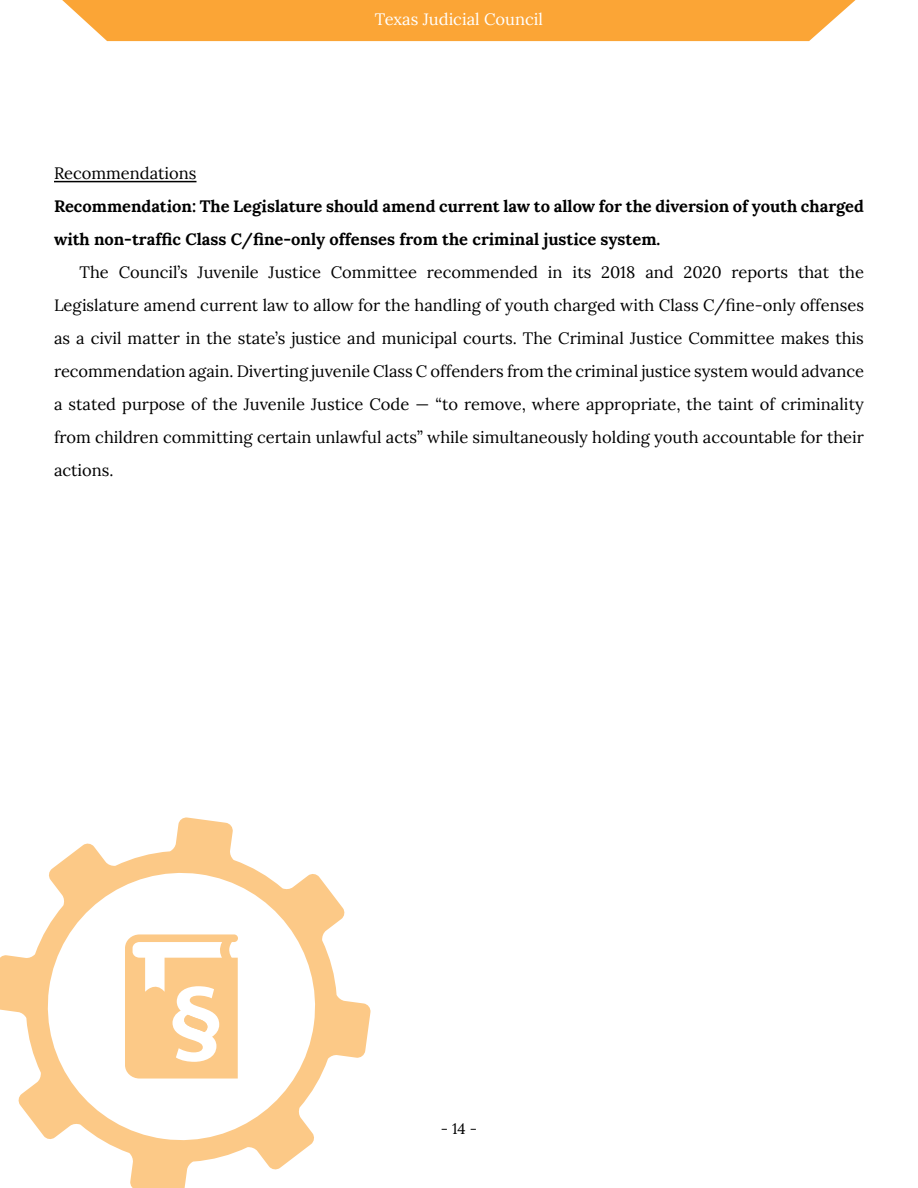
<style>
.page{position:relative;width:918px;height:1188px;background:#fff}
.page>*{position:absolute;margin:0;border:0;box-sizing:border-box;transform-origin:0 0}
.Body__Indent{font:16.5px/33px "Lora";color:#000;text-align:justify}
.Content{font:700 16.5px/33px "Lora";color:#000}
.t1{font:16.5px "Lora";color:#fff}
.Content-2{font:16.5px "Lora";color:#000}
.t2{font:15px "Lora";color:#000}
</style>
<div class="page">
<div style="left:62px;top:0;width:794px;height:41px;background:#fba536"></div>
<hr style="left:54px;top:181px;width:143px;height:1px;background:#000">
<svg style="left:0;top:817px;width:371px;height:371px"></svg>
<svg style="left:125px;top:934px;width:113px;height:145px"></svg>
<p class="t1" style="left:375px;top:7px;width:170px">Texas Judicial Council</p>
<p class="Content-2" style="left:54px;top:160px;width:144px">Recommendations</p>
<p class="Content" style="left:54px;top:187px;width:811px">Recommendation: The Legislature should amend current law to allow for the diversion of youth charged with non-traffic Class C/fine-only offenses from the criminal justice system.</p>
<p class="Body__Indent" style="left:54px;top:254px;width:812px;text-indent:26px">The Council’s Juvenile Justice Committee recommended in its 2018 and 2020 reports that the Legislature amend current law to allow for the handling of youth charged with Class C/fine-only offenses as a civil matter in the state’s justice and municipal courts. The Criminal Justice Committee makes this recommendation again. Diverting juvenile Class C offenders from the criminal justice system would advance a stated purpose of the Juvenile Justice Code — “to remove, where appropriate, the taint of criminality from children committing certain unlawful acts” while simultaneously holding youth accountable for their actions.</p>
<p class="t2" style="left:441px;top:1117px;width:38px">- 14 -</p>
</div>
